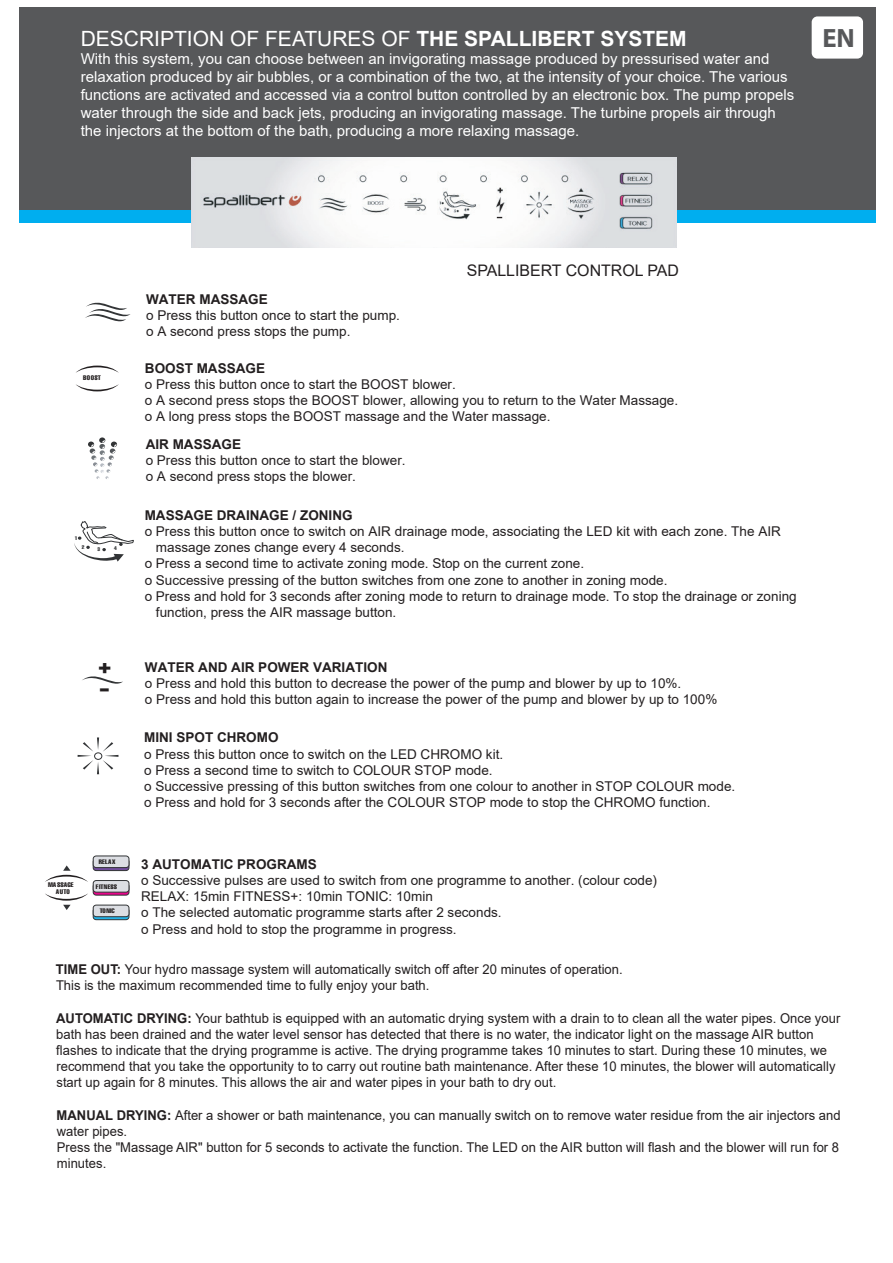
<style>
.page{position:relative;width:893px;height:1263px;background:#fff}
.page>*{position:absolute;margin:0;border:0;box-sizing:border-box;transform-origin:0 0}
.t1{font:700 26.55px "Myriad Pro";color:#57585a}
.t2{font:21px "Arial";color:#fff}
.t3{font:900 19.2px "Arial";color:#231f20;scale:1.57 1}
.t4{font:900 19.2px "Arial";color:#231f20;scale:1.11 1}
.t5{font:15.9px "Arial";color:#231f20}
.t6{font:15px/18px "Arial";color:#fff}
.t7{font:13.5px/16.2px "Arial";color:#231f20}
.t8{font:700 13.5px "Arial";color:#231f20}
.t9{font:extra-condensed 6.6px/6.8px "Helvetica";letter-spacing:.025em;color:#231f20;text-align:center;scale:1.11 1}
.t10{font:extra-condensed 6.45px "Helvetica";letter-spacing:.035em;color:#231f20;scale:1.11 1}
.t11{font:extra-condensed 5.25px "Helvetica";color:#323436;scale:1.11 1}
.s1{font-weight:700}
</style>
<div class="page">
<div style="left:19px;top:20px;width:857px;height:203px;background:#00aeef"></div>
<div style="left:19px;top:7px;width:857px;height:203px;background:#57585a"></div>
<div style="left:93px;top:859px;width:36px;height:11px;background:#6c4a92;border-radius:3px"></div>
<div style="left:93px;top:858px;width:36px;height:13px;border:1px solid #323436;border-radius:3px"></div>
<div style="left:93px;top:856px;width:36px;height:11px;background:#dcdee3;border-radius:3px"></div>
<div style="left:93px;top:855px;width:36px;height:13px;border:1px solid #323436;border-radius:3px"></div>
<svg style="left:93px;top:883px;width:36px;height:12px"></svg>
<div style="left:93px;top:883px;width:36px;height:12px;border:1px solid #323436;border-radius:3px"></div>
<div style="left:93px;top:880px;width:36px;height:12px;background:#dcdee3;border-radius:3px"></div>
<div style="left:93px;top:880px;width:36px;height:12px;border:1px solid #323436;border-radius:3px"></div>
<div style="left:93px;top:908px;width:36px;height:12px;background:#2697c2;border-radius:3px"></div>
<div style="left:93px;top:908px;width:36px;height:12px;border:1px solid #323436;border-radius:3px"></div>
<div style="left:93px;top:905px;width:36px;height:12px;background:#dcdee3;border-radius:3px"></div>
<div style="left:93px;top:905px;width:36px;height:12px;border:1px solid #323436;border-radius:3px"></div>
<svg style="left:45px;top:865px;width:43px;height:17px"></svg>
<svg style="left:45px;top:893px;width:43px;height:17px"></svg>
<svg style="left:78px;top:737px;width:40px;height:37px"></svg>
<svg style="left:82px;top:676px;width:41px;height:8px"></svg>
<svg style="left:74px;top:365px;width:60px;height:197px"></svg>
<svg style="left:85px;top:302px;width:46px;height:20px"></svg>
<img style="left:192px;top:158px;width:485px;height:89px">
<div style="left:812px;top:16px;width:51px;height:43px;background:#fff;border-radius:6px"></div>
<h2 class="t2" style="left:81px;top:25px;width:607px">DESCRIPTION OF FEATURES OF <span class="s1">THE SPALLIBERT SYSTEM</span></h2>
<p class="t6" style="left:81px;top:50px;width:715px">With this system, you can choose between an invigorating massage produced by pressurised water and relaxation produced by air bubbles, or a combination of the two, at the intensity of your choice. The various functions are activated and accessed via a control button controlled by an electronic box. The pump propels water through the side and back jets, producing an invigorating massage. The turbine propels air through the injectors at the bottom of the bath, producing a more relaxing massage.</p>
<h1 class="t1" style="left:822px;top:20px;width:34px">EN</h1>
<p class="t9" style="left:83px;top:375px;width:17px">BOOST</p>
<p class="t11" style="left:75px;top:535px;width:4px">1</p>
<p class="t11" style="left:82px;top:544px;width:4px">2</p>
<p class="t11" style="left:97px;top:546px;width:4px">3</p>
<p class="t11" style="left:114px;top:545px;width:4px">4</p>
<p class="t8" style="left:146px;top:290px;width:123px">WATER MASSAGE</p>
<p class="t7" style="left:146px;top:307px;width:255px">o Press this button once to start the pump. o A second press stops the pump.</p>
<p class="t5" style="left:467px;top:260px;width:214px">SPALLIBERT CONTROL PAD</p>
<p class="t8" style="left:145px;top:358px;width:122px">BOOST MASSAGE</p>
<p class="t7" style="left:145px;top:376px;width:535px">o Press this button once to start the BOOST blower.<br>o A second press stops the BOOST blower, allowing you to return to the Water Massage. o A long press stops the BOOST massage and the Water massage.</p>
<p class="t8" style="left:146px;top:434px;width:97px">AIR MASSAGE</p>
<p class="t7" style="left:146px;top:452px;width:261px">o Press this button once to start the blower. o A second press stops the blower.</p>
<p class="t8" style="left:145px;top:505px;width:209px">MASSAGE DRAINAGE / ZONING</p>
<p class="t7" style="left:145px;top:523px;width:638px">o Press this button once to switch on AIR drainage mode, associating the LED kit with each zone. The AIR</p>
<p class="t7" style="left:156px;top:539px;width:250px">massage zones change every 4 seconds.</p>
<p class="t7" style="left:145px;top:555px;width:441px">o Press a second time to activate zoning mode. Stop on the current zone.</p>
<p class="t7" style="left:145px;top:572px;width:524px">o Successive pressing of the button switches from one zone to another in zoning mode.</p>
<p class="t7" style="left:145px;top:588px;width:653px">o Press and hold for 3 seconds after zoning mode to return to drainage mode. To stop the drainage or zoning</p>
<p class="t7" style="left:156px;top:604px;width:242px">function, press the AIR massage button.</p>
<h3 class="t4" style="left:98px;top:654px;width:14px">+</h3>
<p class="t8" style="left:145px;top:657px;width:244px">WATER AND AIR POWER VARIATION</p>
<p class="t7" style="left:145px;top:675px;width:574px">o Press and hold this button to decrease the power of the pump and blower by up to 10%.<br>o Press and hold this button again to increase the power of the pump and blower by up to 100%</p>
<h3 class="t3" style="left:99px;top:674px;width:8px">-</h3>
<p class="t9" style="left:48px;top:881px;width:25px">MASSAGE<br>AUTO</p>
<p class="t10" style="left:99px;top:858px;width:17px">RELAX</p>
<p class="t10" style="left:96px;top:882px;width:21px">FITNESS</p>
<p class="t10" style="left:100px;top:907px;width:15px">TONIC</p>
<p class="t8" style="left:144px;top:728px;width:136px">MINI SPOT CHROMO</p>
<p class="t7" style="left:144px;top:746px;width:593px">o Press this button once to switch on the LED CHROMO kit.<br>o Press a second time to switch to COLOUR STOP mode.<br>o Successive pressing of this button switches from one colour to another in STOP COLOUR mode. o Press and hold for 3 seconds after the COLOUR STOP mode to stop the CHROMO function.</p>
<p class="t8" style="left:141px;top:854px;width:177px">3 AUTOMATIC PROGRAMS</p>
<p class="t7" style="left:141px;top:872px;width:517px">o Successive pulses are used to switch from one programme to another. (colour code)<br>RELAX: 15min FITNESS+: 10min TONIC: 10min<br>o The selected automatic programme starts after 2 seconds.<br>o Press and hold to stop the programme in progress.</p>
<p class="t7" style="left:56px;top:961px;width:568px"><span class="s1">TIME OUT:</span> Your hydro massage system will automatically switch off after 20 minutes of operation.<br>This is the maximum recommended time to fully enjoy your bath.</p>
<p class="t7" style="left:56px;top:1010px;width:786px"><span class="s1">AUTOMATIC DRYING:</span> Your bathtub is equipped with an automatic drying system with a drain to to clean all the water pipes. Once your bath has been drained and the water level sensor has detected that there is no water, the indicator light on the massage AIR button flashes to indicate that the drying programme is active. The drying programme takes 10 minutes to start. During these 10 minutes, we recommend that you take the opportunity to to carry out routine bath maintenance. After these 10 minutes, the blower will automatically start up again for 8 minutes. This allows the air and water pipes in your bath to dry out.</p>
<p class="t7" style="left:57px;top:1107px;width:786px"><span class="s1">MANUAL DRYING:</span> After a shower or bath maintenance, you can manually switch on to remove water residue from the air injectors and water pipes.<br>Press the "Massage AIR" button for 5 seconds to activate the function. The LED on the AIR button will flash and the blower will run for 8 minutes.</p>
</div>
